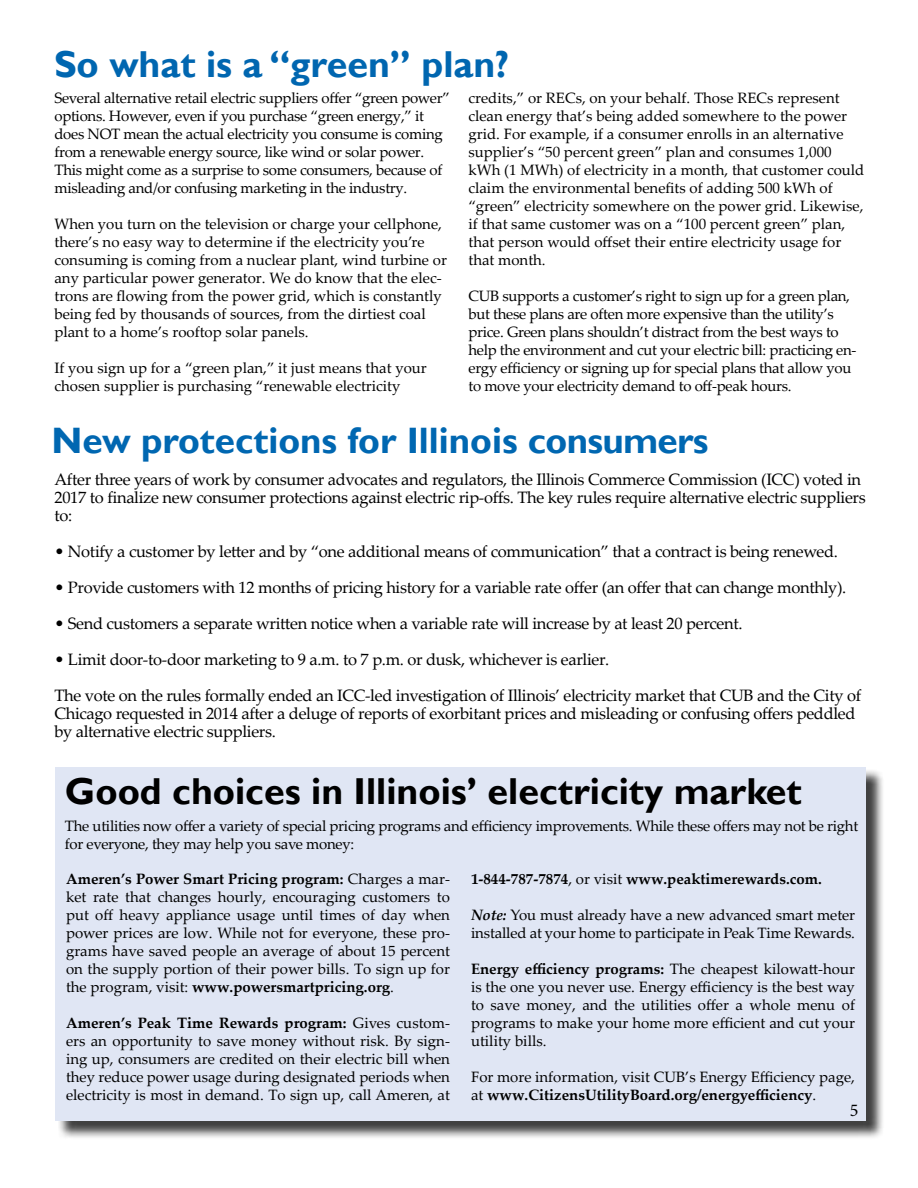
<style>
.page{position:relative;width:918px;height:1188px;background:#fff}
.page>*{position:absolute;margin:0;border:0;box-sizing:border-box;transform-origin:0 0}
.t1{font:700 37.5px "Gill Sans";color:#000}
.t2{font:700 37.5px "Gill Sans";color:#0066b0}
.t3{font:700 36.75px "Gill Sans";color:#0067b1}
.t4{font:18px "Minion Pro";color:#000}
.t5{font:16.5px/18px "Palatino Linotype";letter-spacing:-.02em;color:#000}
.t6{font:15px/18px "Palatino Linotype";color:#000}
.t7{font:15px/18px "Palatino Linotype";letter-spacing:-.02em;color:#000}
.t8{font:700 15px "Palatino Linotype";color:#000}
.s1{font-weight:700}
.s2{font-weight:400}
.s3{font-weight:700;font-style:italic}
</style>
<div class="page">
<div style="left:58px;top:769px;width:826px;height:371px;background:#000;opacity:.75"></div>
<div style="left:55px;top:767px;width:811px;height:353px;background:#e0e6f4"></div>
<h1 class="t2" style="left:54px;top:42px;width:457px">So what is a “green” plan?</h1>
<p class="t7" style="left:54px;top:89px;width:397px">Several alternative retail electric suppliers offer “green power” options. However, even if you purchase “green energy,” it does NOT mean the actual electricity you consume is coming from a renewable energy source, like wind or solar power.<br>This might come as a surprise to some consumers, because of misleading and/or confusing marketing in the industry.</p>
<p class="t6" style="left:54px;top:215px;width:394px">When you turn on the television or charge your cellphone, there’s no easy way to determine if the electricity you’re consuming is coming from a nuclear plant, wind turbine or any particular power generator. We do know that the elec&shy;trons are flowing from the power grid, which is constantly being fed by thousands of sources, from the dirtiest coal plant to a home’s rooftop solar panels.</p>
<p class="t6" style="left:54px;top:359px;width:374px">If you sign up for a “green plan,” it just means that your chosen supplier is purchasing “renewable electricity</p>
<p class="t6" style="left:468px;top:89px;width:398px">credits,” or RECs, on your behalf. Those RECs represent clean energy that’s being added somewhere to the power grid. For example, if a consumer enrolls in an alternative supplier’s “50 percent green” plan and consumes 1,000 kWh (1 MWh) of electricity in a month, that customer could claim the environmental benefits of adding 500 kWh of “green” electricity somewhere on the power grid. Likewise, if that same customer was on a “100 percent green” plan, that person would offset their entire electricity usage for that month.</p>
<p class="t7" style="left:468px;top:287px;width:390px">CUB supports a customer’s right to sign up for a green plan, but these plans are often more expensive than the utility’s price. Green plans shouldn’t distract from the best ways to help the environment and cut your electric bill: practicing en&shy;ergy efficiency or signing up for special plans that allow you to move your electricity demand to off-peak hours.</p>
<h2 class="t3" style="left:51px;top:418px;width:659px">New protections for Illinois consumers</h2>
<p class="t5" style="left:54px;top:470px;width:813px">After three years of work by consumer advocates and regulators, the Illinois Commerce Commission (ICC) voted in<br>2017 to finalize new consumer protections against electric rip-offs. The key rules require alternative electric suppliers to:</p>
<p class="t5" style="left:54px;top:542px;width:785px">• Notify a customer by letter and by “one additional means of communication” that a contract is being renewed.</p>
<p class="t5" style="left:54px;top:578px;width:793px">• Provide customers with 12 months of pricing history for a variable rate offer (an offer that can change monthly).</p>
<p class="t5" style="left:54px;top:614px;width:690px">• Send customers a separate written notice when a variable rate will increase by at least 20 percent.</p>
<p class="t5" style="left:54px;top:641px;width:808px;line-height:36px">• Limit door-to-door marketing to 9 a.m. to 7 p.m. or dusk, whichever is earlier.<br>The vote on the rules formally ended an ICC-led investigation of Illinois’ electricity market that CUB and the City of</p>
<p class="t5" style="left:54px;top:704px;width:803px">Chicago requested in 2014 after a deluge of reports of exorbitant prices and misleading or confusing offers peddled by alternative electric suppliers.</p>
<h1 class="t1" style="left:65px;top:769px;width:738px">Good choices in Illinois’ electricity market</h1>
<p class="t7" style="left:65px;top:816px;width:795px">The utilities now offer a variety of special pricing programs and efficiency improvements. While these offers may not be right for everyone, they may help you save money:</p>
<p class="t6" style="left:66px;top:869px;width:386px;text-align:justify"><span class="s1">Ameren’s Power Smart Pricing program:</span> Charges a mar&shy;ket rate that changes hourly, encouraging customers to put off heavy appliance usage until times of day when power prices are low. While not for everyone, these pro&shy;grams have saved people an average of about 15 percent on the supply portion of their power bills. To sign up for the program, visit: <span class="s1">www.powersmartpricing.org</span>.</p>
<p class="t6" style="left:66px;top:1013px;width:386px;text-align:justify"><span class="s1">Ameren’s Peak Time Rewards program:</span> Gives custom&shy;ers an opportunity to save money without risk. By sign&shy;ing up, consumers are credited on their electric bill when they reduce power usage during designated periods when electricity is most in demand. To sign up, call Ameren, at</p>
<p class="t8" style="left:471px;top:869px;width:352px">1-844-787-7874<span class="s2">, or visit</span> www.peaktimerewards.com.</p>
<p class="t6" style="left:471px;top:906px;width:386px"><span class="s3">Note:</span> You must already have a new advanced smart meter installed at your home to participate in Peak Time Rewards.</p>
<p class="t6" style="left:471px;top:960px;width:386px;text-align:justify"><span class="s1">Energy efficiency programs:</span> The cheapest kilowatt-hour is the one you never use. Energy efficiency is the best way to save money, and the utilities offer a whole menu of programs to make your home more efficient and cut your utility bills.</p>
<p class="t6" style="left:471px;top:1068px;width:385px">For more information, visit CUB’s Energy Efficiency page, at <span class="s1">www.CitizensUtilityBoard.org/energyefficiency</span>.</p>
<p class="t4" style="left:850px;top:1099px;width:10px">5</p>
</div>
